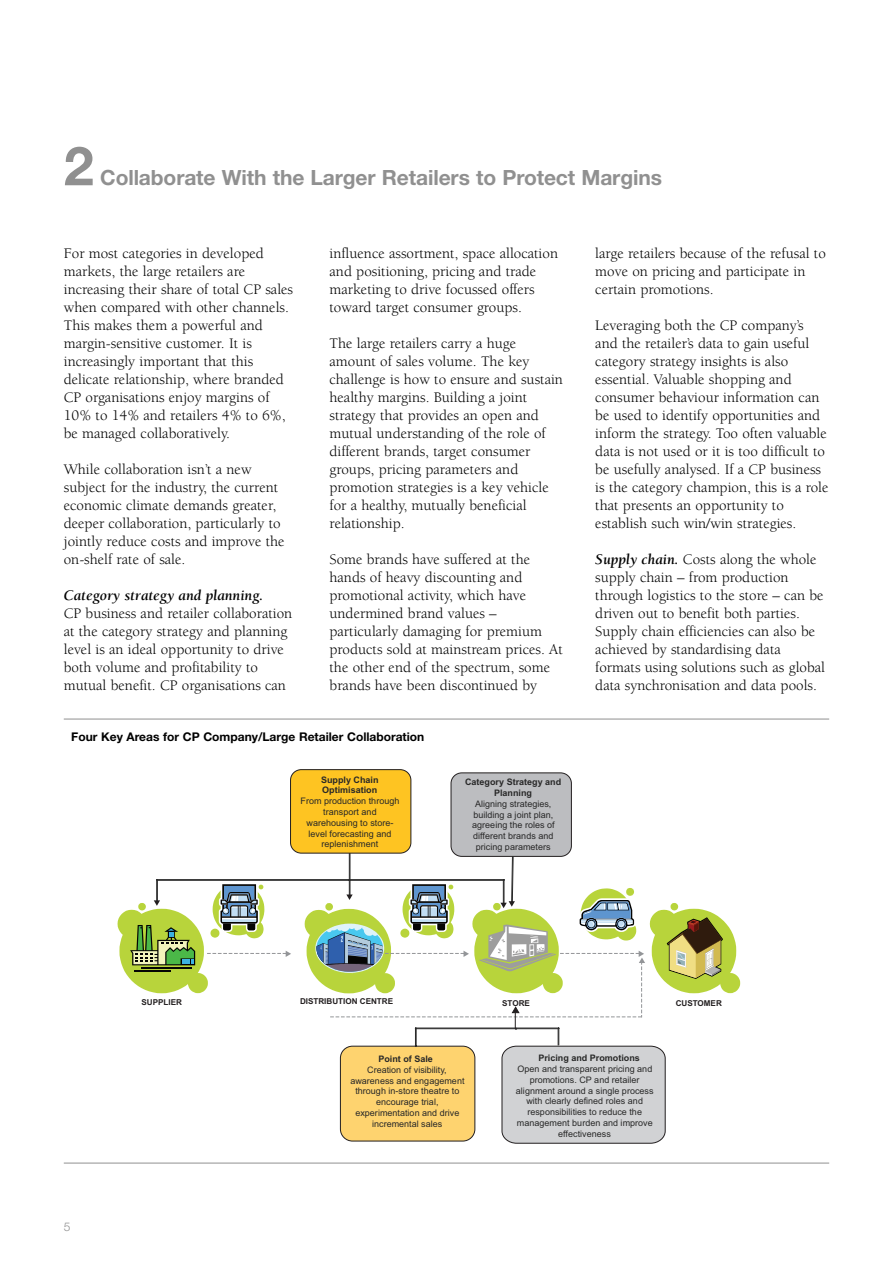
<style>
.page{position:relative;width:893px;height:1263px;background:#fff}
.page>*{position:absolute;margin:0;border:0;box-sizing:border-box;transform-origin:0 0}
.t1{font:700 54px "Helvetica Neue";color:#909090}
.t2{font:700 21px "Helvetica Neue";letter-spacing:-.005em;color:#909090}
.t3{font:15px/18px "Berkeley";color:#000}
.t4{font:italic 700 15px "Berkeley";color:#000}
.t5{font:700 12px "Helvetica Neue";color:#000}
.t6{font:300 12px "Helvetica Neue";color:#909090}
.t7{font:9px/10.8px "Arial";color:#282828;text-align:center}
.t8{font:700 9px/10.8px "Arial";color:#282828}
.t9{font:700 8.1px "Arial";color:#231f20}
.s1{font-weight:700;font-style:italic}
</style>
<div class="page">
<hr style="left:349px;top:852px;width:1px;height:44px;background:#282828">
<hr style="left:350px;top:852px;width:1px;height:44px;background:#282828">
<div style="left:291px;top:770px;width:120px;height:83px;background:#fec422;border-radius:11px"></div>
<div style="left:290px;top:769px;width:121px;height:84px;border:1px solid #231f20;border-radius:11px"></div>
<div style="left:451px;top:773px;width:120px;height:83px;background:#bcbdc0;border-radius:11px"></div>
<div style="left:451px;top:772px;width:121px;height:85px;border:1px solid #231f20;border-radius:11px"></div>
<hr style="left:157px;top:879px;width:192px;height:1px;background:#282828">
<hr style="left:157px;top:880px;width:193px;height:1px;background:#282828">
<svg style="left:118px;top:879px;width:173px;height:114px"></svg>
<svg style="left:305px;top:856px;width:435px;height:288px"></svg>
<hr style="left:64px;top:719px;width:765px;height:1px;background:#909090">
<hr style="left:64px;top:1163px;width:765px;height:1px;background:#909090">
<h1 class="t1" style="left:64px;top:147px;width:32px">2</h1>
<h2 class="t2" style="left:100px;top:170px;width:563px">Collaborate With the Larger Retailers to Protect Margins</h2>
<p class="t3" style="left:64px;top:245px;width:231px">For most categories in developed markets, the large retailers are increasing their share of total CP sales when compared with other channels.<br>This makes them a powerful and margin-sensitive customer. It is increasingly important that this delicate relationship, where branded CP organisations enjoy margins of 10% to 14% and retailers 4% to 6%, be managed collaboratively.</p>
<p class="t3" style="left:64px;top:461px;width:222px">While collaboration isn’t a new subject for the industry, the current economic climate demands greater, deeper collaboration, particularly to jointly reduce costs and improve the on-shelf rate of sale.</p>
<p class="t4" style="left:64px;top:589px;width:201px">Category strategy and planning.</p>
<p class="t3" style="left:64px;top:605px;width:230px">CP business and retailer collaboration at the category strategy and planning level is an ideal opportunity to drive both volume and profitability to mutual benefit. CP organisations can</p>
<p class="t3" style="left:330px;top:245px;width:230px">influence assortment, space allocation and positioning, pricing and trade marketing to drive focussed offers toward target consumer groups.</p>
<p class="t3" style="left:330px;top:335px;width:235px">The large retailers carry a huge amount of sales volume. The key challenge is how to ensure and sustain healthy margins. Building a joint strategy that provides an open and mutual understanding of the role of different brands, target consumer groups, pricing parameters and promotion strategies is a key vehicle for a healthy, mutually beneficial relationship.</p>
<p class="t3" style="left:330px;top:551px;width:235px">Some brands have suffered at the hands of heavy discounting and promotional activity, which have undermined brand values – particularly damaging for premium products sold at mainstream prices. At the other end of the spectrum, some brands have been discontinued by</p>
<p class="t5" style="left:71px;top:732px;width:355px">Four Key Areas for CP Company/Large Retailer Collaboration</p>
<p class="t8" style="left:321px;top:774px;width:59px">Supply Chain<br>Optimisation</p>
<p class="t7" style="left:300px;top:795px;width:100px">From production through transport and warehousing to store&shy;level forecasting and replenishment</p>
<p class="t8" style="left:465px;top:776px;width:98px;text-align:center">Category Strategy and<br>Planning</p>
<p class="t7" style="left:472px;top:798px;width:84px">Aligning strategies, building a joint plan, agreeing the roles of different brands and pricing parameters</p>
<p class="t3" style="left:595px;top:245px;width:232px">large retailers because of the refusal to move on pricing and participate in certain promotions.</p>
<p class="t3" style="left:595px;top:317px;width:235px">Leveraging both the CP company’s and the retailer’s data to gain useful category strategy insights is also essential. Valuable shopping and consumer behaviour information can be used to identify opportunities and inform the strategy. Too often valuable data is not used or it is too difficult to be usefully analysed. If a CP business is the category champion, this is a role that presents an opportunity to establish such win/win strategies.</p>
<p class="t3" style="left:595px;top:551px;width:231px"><span class="s1">Supply chain.</span> Costs along the whole supply chain – from production through logistics to the store – can be driven out to benefit both parties.<br>Supply chain efficiencies can also be achieved by standardising data formats using solutions such as global data synchronisation and data pools.</p>
<p class="t9" style="left:142px;top:997px;width:42px">SUPPLIER</p>
<p class="t9" style="left:300px;top:997px;width:95px">DISTRIBUTION CENTRE</p>
<p class="t9" style="left:502px;top:998px;width:29px">STORE</p>
<p class="t9" style="left:676px;top:998px;width:48px">CUSTOMER</p>
<p class="t6" style="left:64px;top:1222px;width:8px">5</p>
<p class="t8" style="left:378px;top:1053px;width:56px">Point of Sale</p>
<p class="t7" style="left:350px;top:1064px;width:116px">Creation of visibility, awareness and engagement through in-store theatre to encourage trial, experimentation and drive incremental sales</p>
<p class="t8" style="left:538px;top:1053px;width:103px">Pricing and Promotions</p>
<p class="t7" style="left:516px;top:1063px;width:139px">Open and transparent pricing and promotions. CP and retailer alignment around a single process with clearly defined roles and responsibilities to reduce the management burden and improve effectiveness</p>
</div>
